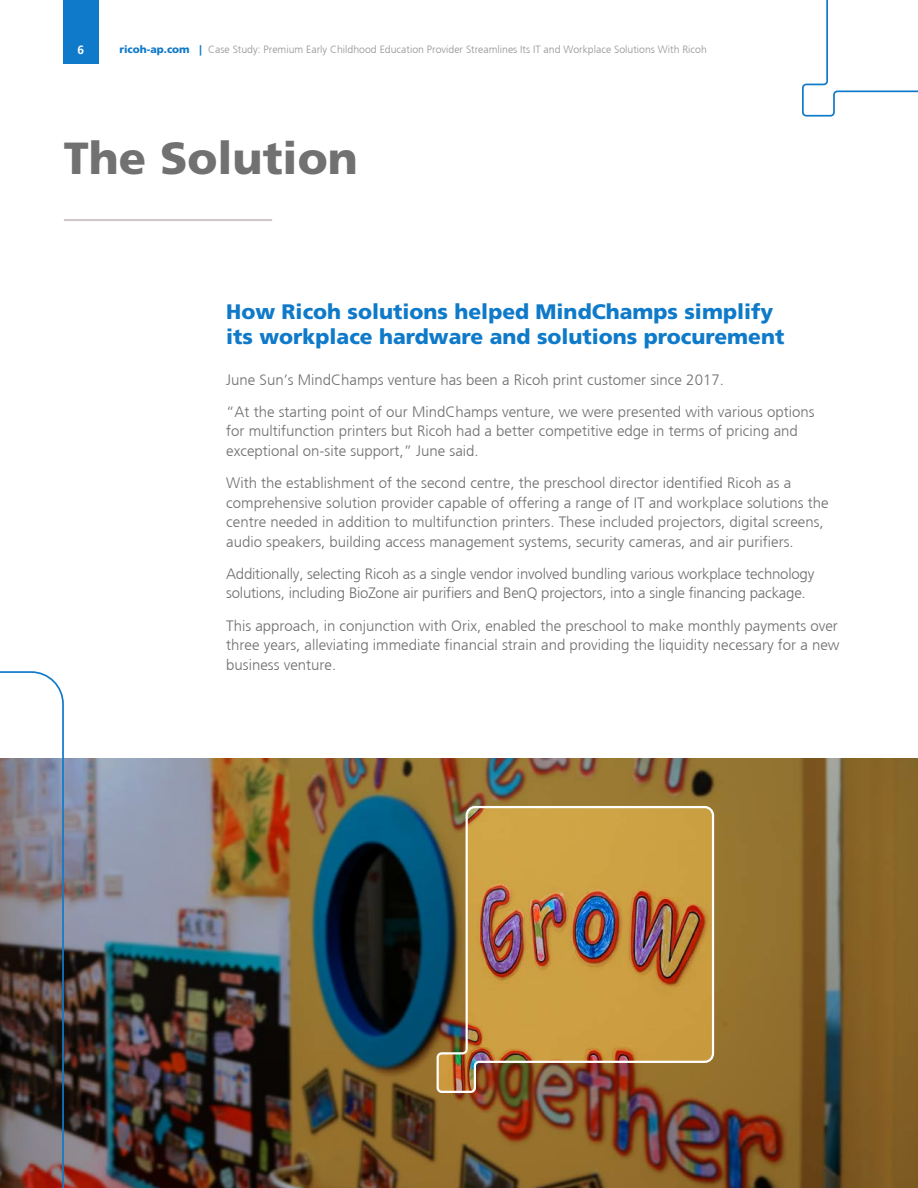
<style>
.page{position:relative;width:918px;height:1188px;background:#fff}
.page>*{position:absolute;margin:0;border:0;box-sizing:border-box;transform-origin:0 0}
.t1{font:900 45px "Frutiger LT Std";color:#717171}
.t2{font:900 21px/25.2px "Frutiger LT Std";color:#0f7ac9}
.t3{font:15px/19.5px "Frutiger 999";color:#717171}
.t4{font:700 12px "Frutiger LT Std";color:#fff}
.t5{font:10.5px "Frutiger 999";color:#939598}
.s1{font-family:"Frutiger LT Std";font-weight:900;color:#0f7ac9}
</style>
<div class="page">
<div style="left:63px;top:0;width:36px;height:64px;background:#0f7ac9"></div>
<svg style="left:802px;top:1px;width:115px;height:116px"></svg>
<img style="left:65px;top:758px;width:853px;height:430px">
<hr style="left:64px;top:219px;width:208px;height:2px;background:#cec9c8">
<img style="left:435px;top:805px;width:280px;height:289px">
<svg style="left:0;top:671px;width:65px;height:517px"></svg>
<p class="t4" style="left:78px;top:43px;width:8px">6</p>
<p class="t5" style="left:119px;top:43px;width:589px"><span class="s1">ricoh-ap.com |</span> Case Study: Premium Early Childhood Education Provider Streamlines Its IT and Workplace Solutions With Ricoh</p>
<h1 class="t1" style="left:64px;top:131px;width:295px">The Solution</h1>
<h2 class="t2" style="left:226px;top:299px;width:560px">How Ricoh solutions helped MindChamps simplify its workplace hardware and solutions procurement</h2>
<p class="t3" style="left:226px;top:363px;width:590px;line-height:32.2px">June Sun’s MindChamps venture has been a Ricoh print customer since 2017.<br>“At the starting point of our MindChamps venture, we were presented with various options</p>
<p class="t3" style="left:226px;top:421px;width:573px">for multifunction printers but Ricoh had a better competitive edge in terms of pricing and exceptional on-site support,” June said.</p>
<p class="t3" style="left:226px;top:473px;width:604px">With the establishment of the second centre, the preschool director identified Ricoh as a comprehensive solution provider capable of offering a range of IT and workplace solutions the centre needed in addition to multifunction printers. These included projectors, digital screens, audio speakers, building access management systems, security cameras, and air purifiers.</p>
<p class="t3" style="left:226px;top:564px;width:590px">Additionally, selecting Ricoh as a single vendor involved bundling various workplace technology solutions, including BioZone air purifiers and BenQ projectors, into a single financing package.</p>
<p class="t3" style="left:226px;top:616px;width:615px;text-align:justify">This approach, in conjunction with Orix, enabled the preschool to make monthly payments over three years, alleviating immediate financial strain and providing the liquidity necessary for a new business venture.</p>
</div>
